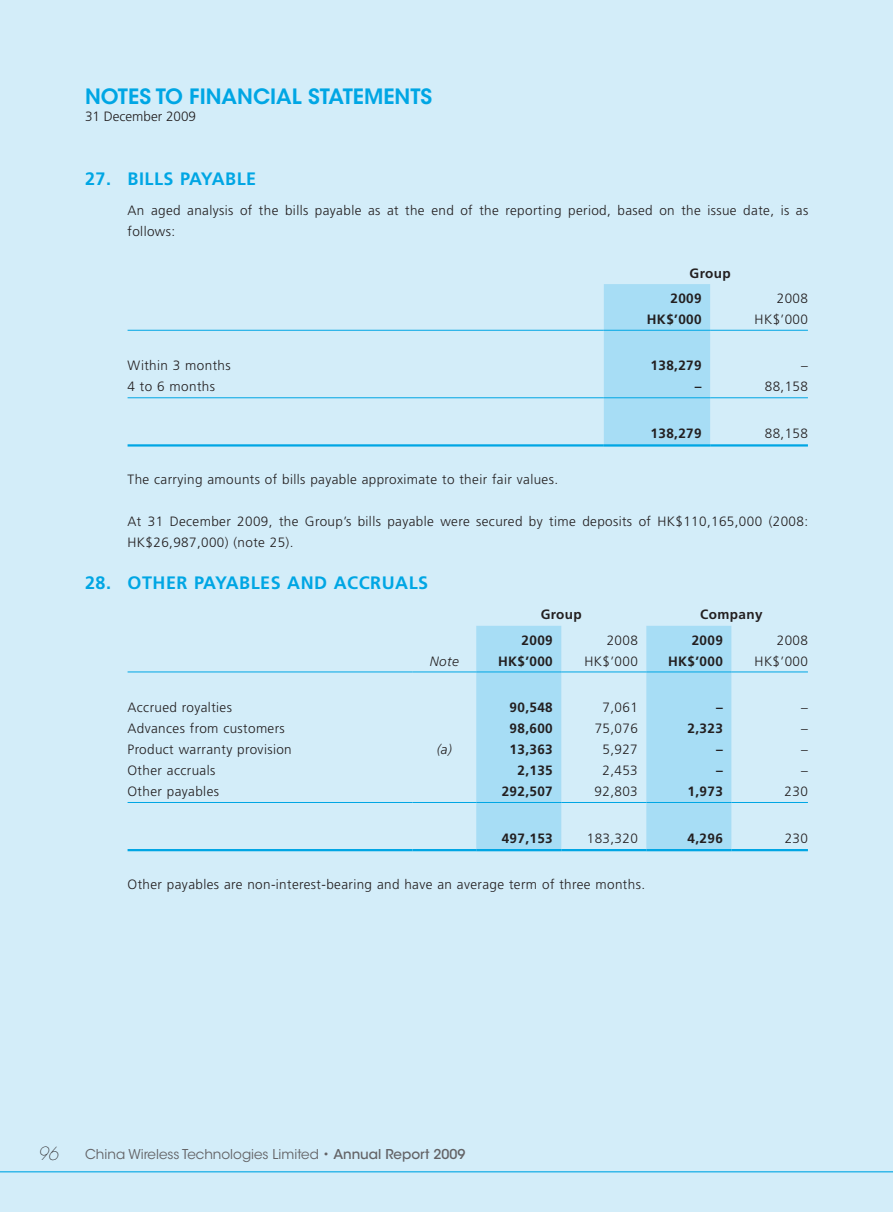
<style>
.page{position:relative;width:893px;height:1212px;background:#d3edf9}
.page>*{position:absolute;margin:0;border:0;box-sizing:border-box;transform-origin:0 0}
.t1{font:600 21px "ITC Avant Garde Std";color:#00a6e4}
.t2{font:700 18px "Frutiger LT Std";letter-spacing:.03em;color:#00a6e4}
.t3{font:italic 200 18px "ITC Avant Garde Std";color:#231f20}
.t4{font:300 13.5px/21px "Frutiger LT Std";letter-spacing:.03em;color:#231f20}
.t5{font:700 13.5px/25.2px "Frutiger LT Std";letter-spacing:.03em;color:#231f20}
.t6{font:13.5px "ITC Avant Garde Std";color:#636366}
.t7{font:300 13.5px "Frutiger LT Std";color:#231f20}
.t8{font:italic 300 13.5px "Frutiger LT Std";color:#231f20}
.s1{font-weight:500}
</style>
<div class="page">
<hr style="left:0;top:1171px;width:893px;height:1px;background:#00a6e4">
<div style="left:604px;top:284px;width:106px;height:160px;background:#a7ddf5"></div>
<hr style="left:128px;top:330px;width:476px;height:1px;background:#00a6e4">
<hr style="left:604px;top:330px;width:106px;height:1px;background:#00a6e4">
<hr style="left:710px;top:330px;width:98px;height:1px;background:#00a6e4">
<hr style="left:128px;top:397px;width:476px;height:1px;background:#00a6e4">
<hr style="left:604px;top:397px;width:106px;height:1px;background:#00a6e4">
<hr style="left:710px;top:397px;width:98px;height:1px;background:#00a6e4">
<hr style="left:128px;top:444px;width:476px;height:2px;background:#00a6e4">
<hr style="left:604px;top:444px;width:106px;height:2px;background:#00a6e4">
<hr style="left:710px;top:444px;width:98px;height:2px;background:#00a6e4">
<svg style="left:476px;top:626px;width:255px;height:223px;fill:#a7ddf5"></svg>
<hr style="left:128px;top:671px;width:284px;height:1px;background:#00a6e4">
<hr style="left:412px;top:671px;width:64px;height:1px;background:#00a6e4">
<hr style="left:476px;top:671px;width:85px;height:1px;background:#00a6e4">
<hr style="left:561px;top:671px;width:85px;height:1px;background:#00a6e4">
<hr style="left:646px;top:671px;width:85px;height:1px;background:#00a6e4">
<hr style="left:731px;top:671px;width:77px;height:1px;background:#00a6e4">
<hr style="left:128px;top:802px;width:284px;height:1px;background:#00a6e4">
<hr style="left:412px;top:802px;width:64px;height:1px;background:#00a6e4">
<hr style="left:476px;top:802px;width:85px;height:1px;background:#00a6e4">
<hr style="left:561px;top:802px;width:85px;height:1px;background:#00a6e4">
<hr style="left:646px;top:802px;width:85px;height:1px;background:#00a6e4">
<hr style="left:731px;top:802px;width:77px;height:1px;background:#00a6e4">
<hr style="left:128px;top:849px;width:284px;height:2px;background:#00a6e4">
<hr style="left:412px;top:849px;width:64px;height:2px;background:#00a6e4">
<hr style="left:476px;top:849px;width:85px;height:2px;background:#00a6e4">
<hr style="left:561px;top:849px;width:85px;height:2px;background:#00a6e4">
<hr style="left:646px;top:849px;width:85px;height:2px;background:#00a6e4">
<hr style="left:731px;top:849px;width:77px;height:2px;background:#00a6e4">
<h1 class="t1" style="left:85px;top:83px;width:14px">NOTE</h1>
<h1 class="t1" style="left:139px;top:83px;width:127px">S TO FINANCIAL</h1>
<h1 class="t1" style="left:308px;top:83px;width:24px">STATE</h1>
<h1 class="t1" style="left:364px;top:83px;width:70px">MENTS</h1>
<p class="t7" style="left:85px;top:108px;width:113px">31 December 2009</p>
<h2 class="t2" style="left:85px;top:168px;width:64px">27. BILLS</h2>
<h2 class="t2" style="left:180px;top:168px;width:22px">PAYA</h2>
<h2 class="t2" style="left:225px;top:168px;width:21px">BLE</h2>
<p class="t4" style="left:128px;top:200px;width:682px">An aged analysis of the bills payable as at the end of the reporting period, based on the issue date, is as follows:</p>
<p class="t5" style="left:670px;top:260px;width:62px;text-indent:19px">Group<br>2009</p>
<p class="t4" style="left:777px;top:288px;width:33px">2008</p>
<p class="t5" style="left:647px;top:307px;width:56px">HK$’000</p>
<p class="t4" style="left:755px;top:309px;width:55px">HK$’000</p>
<p class="t4" style="left:128px;top:355px;width:105px">Within 3 months</p>
<p class="t5" style="left:651px;top:353px;width:53px">138,279</p>
<p class="t4" style="left:801px;top:355px;width:8px">–</p>
<p class="t4" style="left:128px;top:376px;width:89px">4 to 6 months</p>
<p class="t5" style="left:695px;top:374px;width:8px">–</p>
<p class="t4" style="left:765px;top:376px;width:45px">88,158</p>
<p class="t5" style="left:651px;top:421px;width:53px">138,279</p>
<p class="t4" style="left:765px;top:423px;width:45px">88,158</p>
<p class="t4" style="left:128px;top:469px;width:432px">The carrying amounts of bills payable approximate to their fair values.</p>
<p class="t4" style="left:128px;top:511px;width:682px">At 31 December 2009, the Group’s bills payable were secured by time deposits of HK$110,165,000 (2008:<br>HK$26,987,000) (note 25).</p>
<h2 class="t2" style="left:85px;top:572px;width:131px">28. OTHER PAYA</h2>
<h2 class="t2" style="left:239px;top:572px;width:22px">BLES</h2>
<h2 class="t2" style="left:287px;top:572px;width:14px">AND</h2>
<h2 class="t2" style="left:334px;top:572px;width:13px">ACC</h2>
<h2 class="t2" style="left:370px;top:572px;width:24px">RUALS</h2>
<p class="t5" style="left:541px;top:602px;width:43px">Group</p>
<p class="t5" style="left:700px;top:602px;width:64px">Company</p>
<p class="t5" style="left:522px;top:627px;width:33px">2009</p>
<p class="t4" style="left:607px;top:629px;width:33px">2008</p>
<p class="t5" style="left:692px;top:627px;width:33px">2009</p>
<p class="t4" style="left:777px;top:629px;width:33px">2008</p>
<p class="t8" style="left:430px;top:653px;width:30px">Note</p>
<p class="t5" style="left:498px;top:648px;width:56px">HK$’000</p>
<p class="t4" style="left:584px;top:650px;width:55px">HK$’000</p>
<p class="t5" style="left:668px;top:648px;width:56px">HK$’000</p>
<p class="t4" style="left:755px;top:650px;width:55px">HK$’000</p>
<p class="t4" style="left:128px;top:697px;width:106px">Accrued royalties</p>
<p class="t5" style="left:510px;top:695px;width:45px">90,548</p>
<p class="t4" style="left:603px;top:697px;width:37px">7,061</p>
<p class="t5" style="left:716px;top:695px;width:8px">–</p>
<p class="t4" style="left:801px;top:697px;width:8px">–</p>
<p class="t4" style="left:128px;top:718px;width:159px">Advances from customers</p>
<p class="t5" style="left:510px;top:716px;width:45px">98,600</p>
<p class="t4" style="left:595px;top:718px;width:45px">75,076</p>
<p class="t5" style="left:688px;top:716px;width:37px">2,323</p>
<p class="t4" style="left:801px;top:718px;width:8px">–</p>
<p class="t4" style="left:128px;top:739px;width:166px">Product warranty provision</p>
<p class="t8" style="left:437px;top:742px;width:17px">(a)</p>
<p class="t5" style="left:510px;top:737px;width:45px">13,363</p>
<p class="t4" style="left:602px;top:739px;width:37px">5,927</p>
<p class="t5" style="left:716px;top:737px;width:8px">–</p>
<p class="t4" style="left:801px;top:739px;width:8px">–</p>
<p class="t4" style="left:128px;top:760px;width:89px">Other accruals</p>
<p class="t5" style="left:517px;top:758px;width:37px">2,135</p>
<p class="t4" style="left:602px;top:760px;width:37px">2,453</p>
<p class="t5" style="left:716px;top:758px;width:8px">–</p>
<p class="t4" style="left:801px;top:760px;width:8px">–</p>
<p class="t4" style="left:128px;top:781px;width:93px">Other payables</p>
<p class="t5" style="left:502px;top:779px;width:53px">292,507</p>
<p class="t4" style="left:595px;top:781px;width:45px">92,803</p>
<p class="t5" style="left:687px;top:779px;width:37px">1,973</p>
<p class="t4" style="left:785px;top:781px;width:25px">230</p>
<p class="t5" style="left:502px;top:825px;width:53px">497,153</p>
<p class="t4" style="left:587px;top:827px;width:53px">183,320</p>
<p class="t5" style="left:688px;top:825px;width:37px">4,296</p>
<p class="t4" style="left:785px;top:827px;width:25px">230</p>
<p class="t4" style="left:128px;top:874px;width:519px">Other payables are non-interest-bearing and have an average term of three months.</p>
<h2 class="t3" style="left:38px;top:1143px;width:21px">96</h2>
<p class="t6" style="left:85px;top:1145px;width:382px">China Wireless Technologies Limited • <span class="s1">Annual Report 2009</span></p>
</div>
